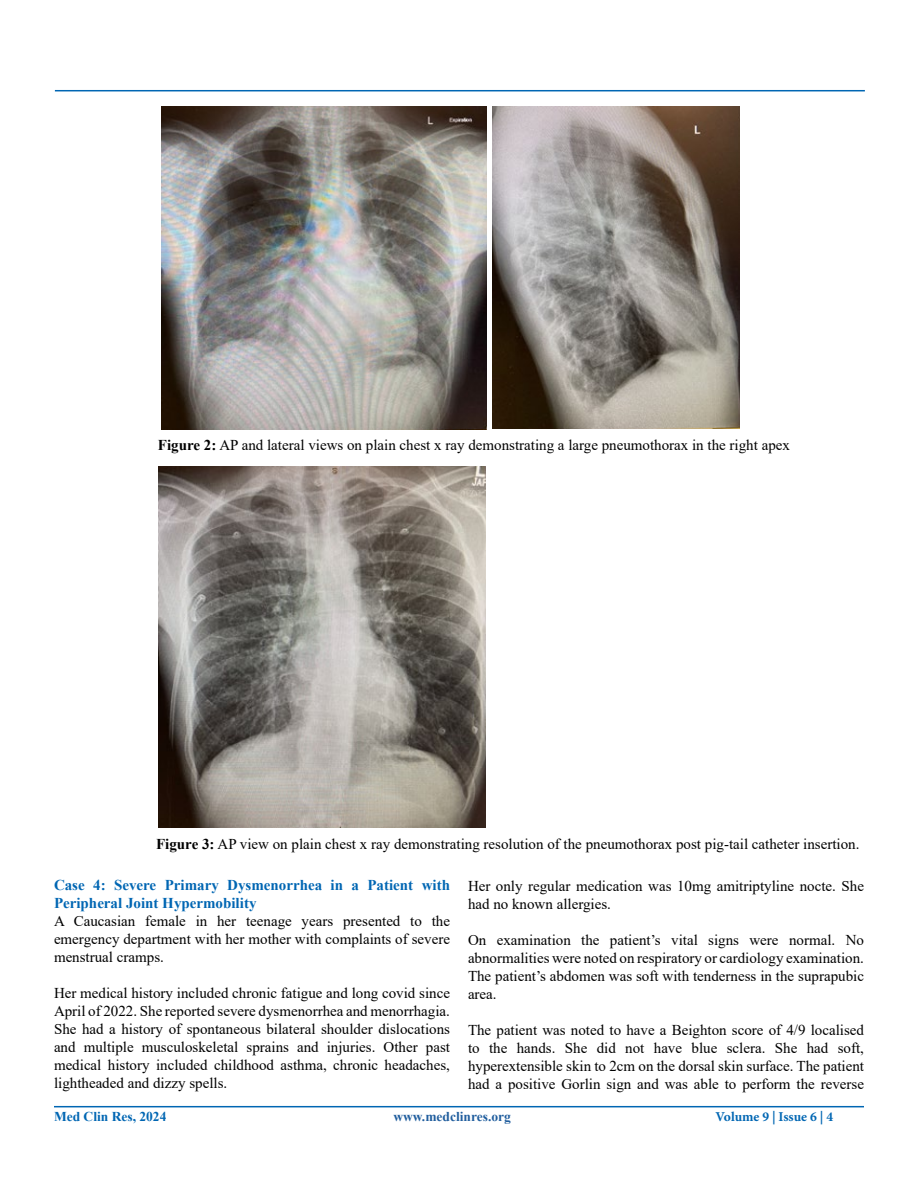
<style>
.page{position:relative;width:918px;height:1188px;background:#fff}
.page>*{position:absolute;margin:0;border:0;box-sizing:border-box;transform-origin:0 0}
.t1{font:15px/18px "Times New Roman";color:#000;text-align:justify}
.t2{font:700 15px/18px "Times New Roman";color:#0066b3}
.t3{font:700 13.5px "Times New Roman";color:#215e9e}
.t4{font:700 13.5px "Minion Pro";letter-spacing:-.005em;color:#0066b3}
.t5{font:700 13.5px "Times New Roman";color:#0066b3}
.s1{font-weight:700}
</style>
<div class="page">
<hr style="left:54px;top:1106px;width:810px;height:1px;background:#0066b3">
<hr style="left:55px;top:90px;width:810px;height:1px;background:#0066b3">
<img style="left:161px;top:106px;width:325px;height:324px">
<img style="left:492px;top:106px;width:247px;height:323px">
<img style="left:158px;top:467px;width:328px;height:361px">
<p class="t1" style="left:158px;top:435px;width:634px"><span class="s1">Figure 2:</span> AP and lateral views on plain chest x ray demonstrating a large pneumothorax in the right apex</p>
<p class="t1" style="left:156px;top:835px;width:705px"><span class="s1">Figure 3:</span> AP view on plain chest x ray demonstrating resolution of the pneumothorax post pig-tail catheter insertion.</p>
<p class="t2" style="left:54px;top:876px;width:398px">Case 4: Severe Primary Dysmenorrhea in a Patient with<br>Peripheral Joint Hypermobility</p>
<p class="t1" style="left:54px;top:912px;width:398px">A Caucasian female in her teenage years presented to the emergency department with her mother with complaints of severe menstrual cramps.</p>
<p class="t1" style="left:54px;top:984px;width:398px">Her medical history included chronic fatigue and long covid since April of 2022. She reported severe dysmenorrhea and menorrhagia.<br>She had a history of spontaneous bilateral shoulder dislocations and multiple musculoskeletal sprains and injuries. Other past medical history included childhood asthma, chronic headaches, lightheaded and dizzy spells.</p>
<p class="t1" style="left:468px;top:876px;width:398px">Her only regular medication was 10mg amitriptyline nocte. She had no known allergies.</p>
<p class="t1" style="left:468px;top:930px;width:398px">On examination the patient’s vital signs were normal. No abnormalities were noted on respiratory or cardiology examination.<br>The patient’s abdomen was soft with tenderness in the suprapubic area.</p>
<p class="t1" style="left:468px;top:1020px;width:398px">The patient was noted to have a Beighton score of 4/9 localised to the hands. She did not have blue sclera. She had soft, hyperextensible skin to 2cm on the dorsal skin surface. The patient had a positive Gorlin sign and was able to perform the reverse</p>
<p class="t5" style="left:54px;top:1107px;width:114px">Med Clin Res, 2024</p>
<p class="t3" style="left:393px;top:1106px;width:119px">www.medclinres.org</p>
<p class="t4" style="left:716px;top:1107px;width:119px">Volume 9 | Issue 6 | 4</p>
</div>
